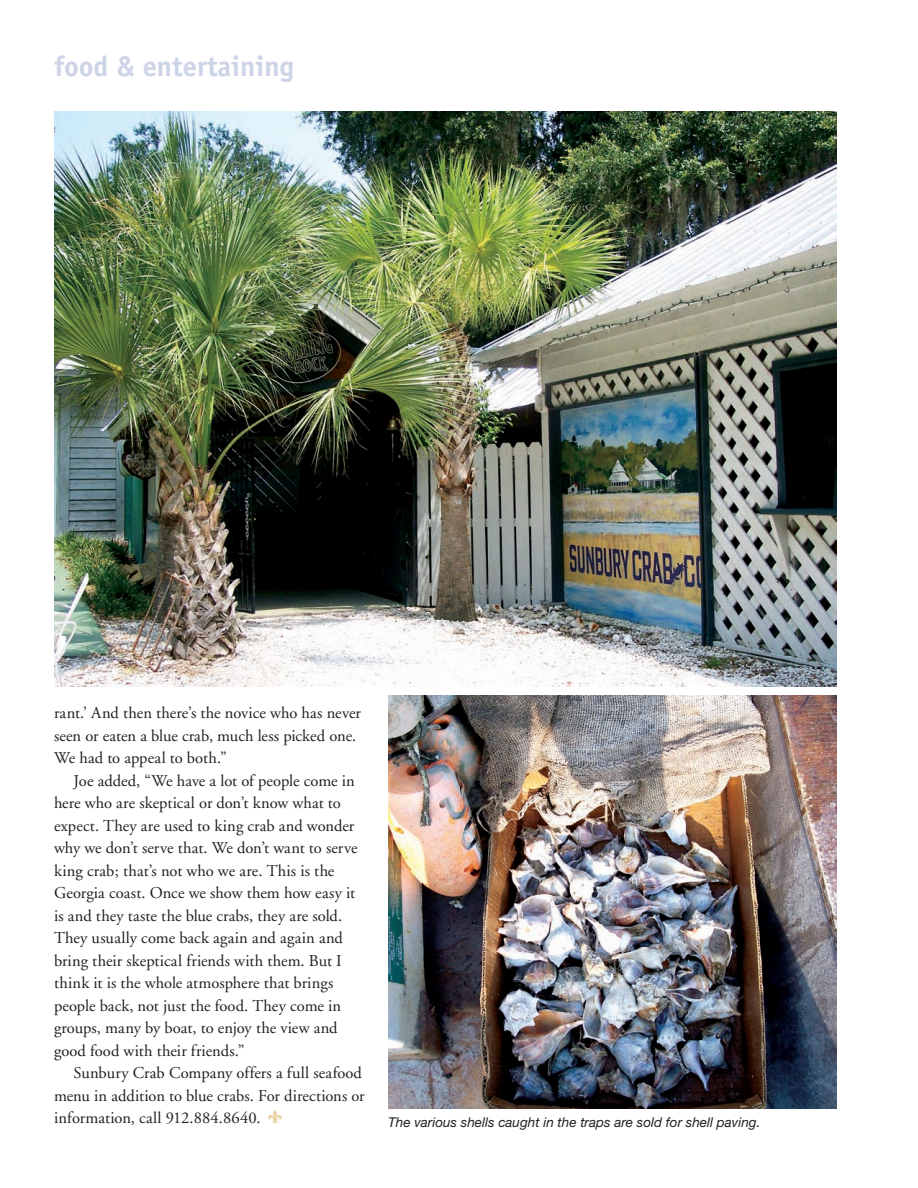
<style>
.page{position:relative;width:918px;height:1188px;background:#fff}
.page>*{position:absolute;margin:0;border:0;box-sizing:border-box;transform-origin:0 0}
.t1{font:700 28.5px "Officina Sans";color:#ced4e8}
.MAPC_Body_Text{font:16.5px/22.5px "Adobe Garamond";letter-spacing:.005em;color:#231f20}
.MAPC_Cutline{font:italic 13.5px "Helvetica Neue";color:#231f20}
</style>
<div class="page">
<svg style="left:269px;top:1110px;width:13px;height:13px"></svg>
<img style="left:54px;top:111px;width:783px;height:575px">
<img style="left:388px;top:695px;width:449px;height:413px">
<p class="t1" style="left:54px;top:49px;width:242px">food &amp; entertaining</p>
<p class="MAPC_Body_Text" style="left:54px;top:702px;width:308px">rant.’ And then there’s the novice who has never seen or eaten a blue crab, much less picked one.<br>We had to appeal to both.”</p>
<p class="MAPC_Body_Text" style="left:54px;top:770px;width:305px;text-indent:20px">Joe added, “We have a lot of people come in here who are skeptical or don’t know what to expect. They are used to king crab and wonder why we don’t serve that. We don’t want to serve king crab; that’s not who we are. This is the Georgia coast. Once we show them how easy it is and they taste the blue crabs, they are sold.<br>They usually come back again and again and bring their skeptical friends with them. But I think it is the whole atmosphere that brings people back, not just the food. They come in groups, many by boat, to enjoy the view and good food with their friends.”</p>
<p class="MAPC_Body_Text" style="left:54px;top:1062px;width:312px;text-indent:20px">Sunbury Crab Company offers a full seafood menu in addition to blue crabs. For directions or information, call 912.884.8640.</p>
<p class="MAPC_Cutline" style="left:388px;top:1114px;width:374px">The various shells caught in the traps are sold for shell paving.</p>
</div>
